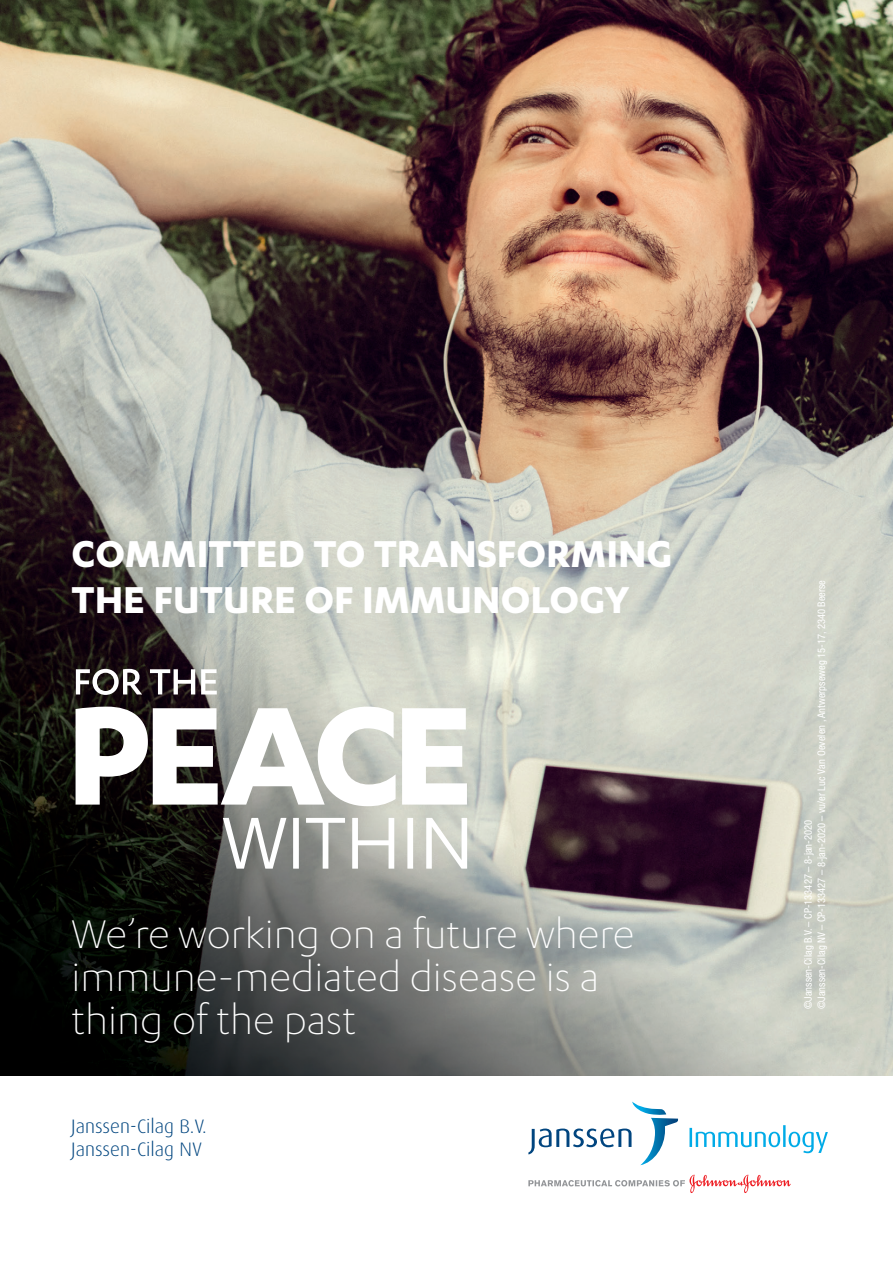
<style>
.page{position:relative;width:893px;height:1263px;background:#fff}
.page>*{position:absolute;margin:0;border:0;box-sizing:border-box;transform-origin:0 0}
.t1{font:300 46.5px/43.2px "Karbon";color:#fff}
.t2{font:700 43.5px/46.5px "Karbon";color:#fff}
.t3{font:300 19.5px/22.5px "Dax";color:#01457f}
.t4{font:condensed 10.5px/13.5px "Helvetica Neue LT Std";color:#fff}
.s1{font-family:"Helvetica Neue"}
</style>
<div class="page">
<img style="left:0;top:0;width:893px;height:1076px">
<svg style="left:528px;top:1175px;width:263px;height:18px"></svg>
<svg style="left:689px;top:1125px;width:139px;height:28px"></svg>
<svg style="left:528px;top:1101px;width:150px;height:64px"></svg>
<svg style="left:76px;top:707px;width:391px;height:99px"></svg>
<svg style="left:76px;top:669px;width:66px;height:26px"></svg>
<svg style="left:150px;top:669px;width:45px;height:25px"></svg>
<svg style="left:201px;top:669px;width:16px;height:25px"></svg>
<svg style="left:293px;top:818px;width:6px;height:51px"></svg>
<svg style="left:426px;top:818px;width:41px;height:51px"></svg>
<svg style="left:306px;top:818px;width:39px;height:51px"></svg>
<svg style="left:352px;top:818px;width:42px;height:51px"></svg>
<svg style="left:223px;top:818px;width:63px;height:51px"></svg>
<svg style="left:407px;top:818px;width:6px;height:51px"></svg>
<svg style="left:0;top:0;width:4px;height:4px"></svg>
<p class="t2" style="left:71px;top:528px;width:602px">COMMITTED TO TRANSFORMING<br>THE FUTURE OF IMMUNOLOGY</p>
<p class="t1" style="left:71px;top:911px;width:564px">We’re working on a future where immune-mediated disease is a thing of the past</p>
<p class="t3" style="left:71px;top:1115px;width:137px">Janssen-Cilag B.V.<br>Janssen-Cilag NV</p>
<p class="t4" style="left:801px;top:1009px;width:431px;rotate:-90deg">©Janssen-Cilag B.V. – CP-133427 – 8-jan-2020<br>©Janssen-Cilag NV – CP-133427 – 8-jan-2020 – vu/er <span class="s1">Luc Van Oevelen</span> , Antwerpseweg 15-17, 2340 Beerse</p>
</div>
